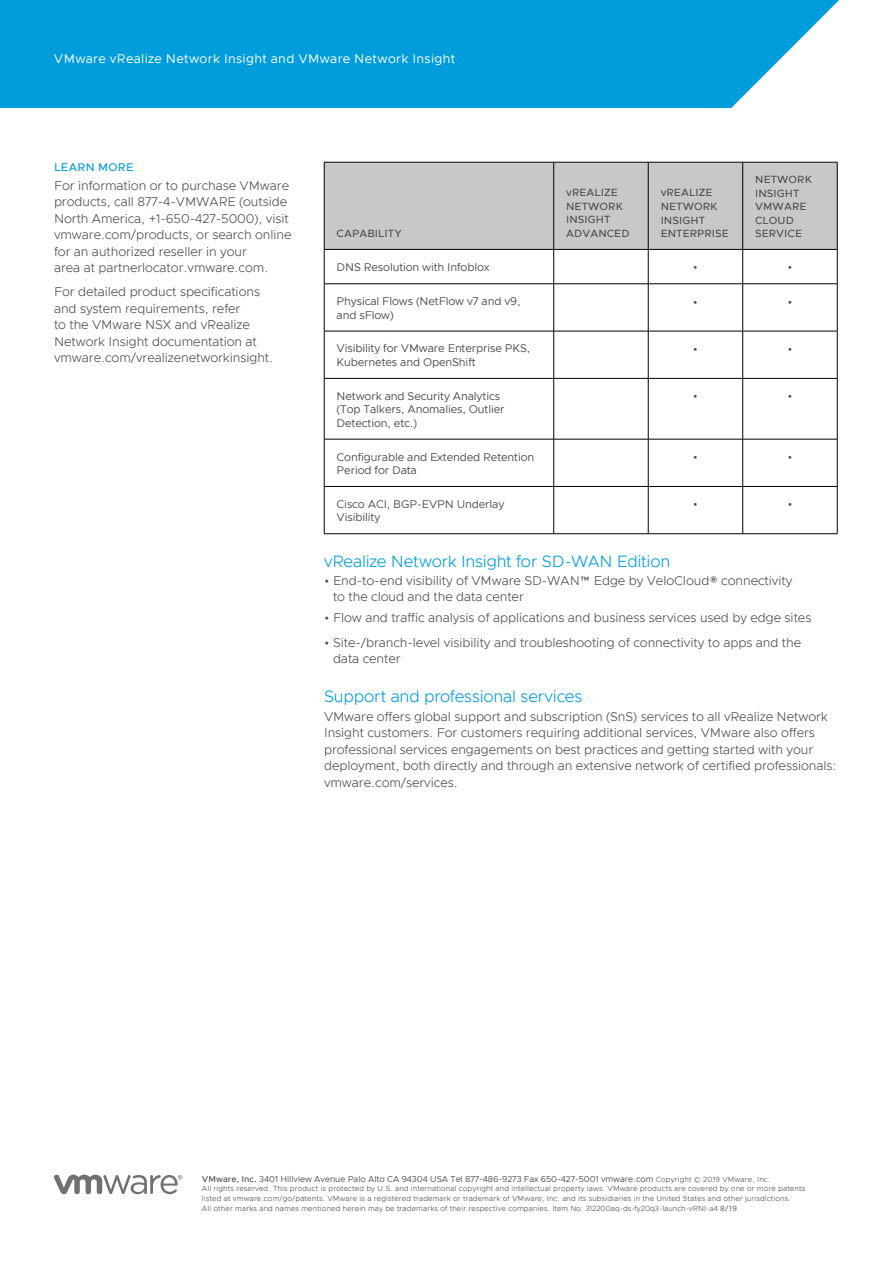
<style>
.page{position:relative;width:893px;height:1263px;background:#fff}
.page>*{position:absolute;margin:0;border:0;box-sizing:border-box;transform-origin:0 0}
.t1{font:300 16.5px "Metropolis";letter-spacing:-.01em;color:#009cdc}
.t2{font:300 12.75px/16.5px "Metropolis";letter-spacing:-.005em;color:#4d4d4f}
.t3{font:12.75px "Metropolis";letter-spacing:.025em;color:#fff}
.t4{font:300 12px "Metropolis";color:#4d4d4f}
.t5{font:11.25px/13.5px "Metropolis";letter-spacing:-.01em;color:#4d4d4f}
.t6{font:500 11.25px "Metropolis";letter-spacing:.03em;color:#009cdc}
.t7{font:500 10.5px/13.5px "Metropolis";letter-spacing:.01em;color:#4d4d4f}
.t8{font:8.7px "Metropolis";letter-spacing:-.005em;color:#4d4d4f}
.t9{font:300 7.5px/9.8px "Metropolis";letter-spacing:.015em;color:#4d4d4f}
.s1{font-weight:500}
.s2{font-weight:300;font-size:7.5px}
.s3{font-weight:400}
</style>
<div class="page">
<svg style="left:54px;top:1175px;width:129px;height:19px"></svg>
<div style="left:0;top:0;width:839px;height:108px;background:#009cdc"></div>
<div style="left:325px;top:163px;width:512px;height:86px;background:#c7c8ca"></div>
<svg style="left:325px;top:250px;width:512px;height:283px"></svg>
<hr style="left:324px;top:162px;width:230px;height:1px;background:#000">
<hr style="left:324px;top:162px;width:1px;height:87px;background:#000">
<hr style="left:554px;top:162px;width:94px;height:1px;background:#000">
<hr style="left:553px;top:162px;width:1px;height:87px;background:#000">
<hr style="left:648px;top:162px;width:95px;height:1px;background:#000">
<hr style="left:648px;top:162px;width:1px;height:87px;background:#000">
<hr style="left:743px;top:162px;width:94px;height:1px;background:#000">
<hr style="left:742px;top:162px;width:1px;height:87px;background:#000">
<hr style="left:837px;top:162px;width:1px;height:87px;background:#000">
<hr style="left:324px;top:249px;width:230px;height:1px;background:#000">
<hr style="left:324px;top:250px;width:1px;height:34px;background:#000">
<hr style="left:554px;top:249px;width:94px;height:1px;background:#000">
<hr style="left:553px;top:250px;width:1px;height:34px;background:#000">
<hr style="left:648px;top:249px;width:95px;height:1px;background:#000">
<hr style="left:648px;top:250px;width:1px;height:34px;background:#000">
<hr style="left:743px;top:249px;width:94px;height:1px;background:#000">
<hr style="left:742px;top:250px;width:1px;height:34px;background:#000">
<hr style="left:837px;top:250px;width:1px;height:34px;background:#000">
<hr style="left:324px;top:284px;width:230px;height:1px;background:#000">
<hr style="left:324px;top:284px;width:1px;height:47px;background:#000">
<hr style="left:554px;top:284px;width:94px;height:1px;background:#000">
<hr style="left:553px;top:284px;width:1px;height:47px;background:#000">
<hr style="left:648px;top:284px;width:95px;height:1px;background:#000">
<hr style="left:648px;top:284px;width:1px;height:47px;background:#000">
<hr style="left:743px;top:284px;width:94px;height:1px;background:#000">
<hr style="left:742px;top:284px;width:1px;height:47px;background:#000">
<hr style="left:837px;top:284px;width:1px;height:47px;background:#000">
<hr style="left:324px;top:331px;width:230px;height:1px;background:#000">
<hr style="left:324px;top:331px;width:1px;height:47px;background:#000">
<hr style="left:554px;top:331px;width:94px;height:1px;background:#000">
<hr style="left:553px;top:331px;width:1px;height:47px;background:#000">
<hr style="left:648px;top:331px;width:95px;height:1px;background:#000">
<hr style="left:648px;top:331px;width:1px;height:47px;background:#000">
<hr style="left:743px;top:331px;width:94px;height:1px;background:#000">
<hr style="left:742px;top:331px;width:1px;height:47px;background:#000">
<hr style="left:837px;top:331px;width:1px;height:47px;background:#000">
<hr style="left:324px;top:378px;width:230px;height:1px;background:#000">
<hr style="left:324px;top:379px;width:1px;height:60px;background:#000">
<hr style="left:554px;top:378px;width:94px;height:1px;background:#000">
<hr style="left:553px;top:379px;width:1px;height:60px;background:#000">
<hr style="left:648px;top:378px;width:95px;height:1px;background:#000">
<hr style="left:648px;top:379px;width:1px;height:60px;background:#000">
<hr style="left:743px;top:378px;width:94px;height:1px;background:#000">
<hr style="left:742px;top:379px;width:1px;height:60px;background:#000">
<hr style="left:837px;top:379px;width:1px;height:60px;background:#000">
<hr style="left:324px;top:439px;width:230px;height:1px;background:#000">
<hr style="left:324px;top:439px;width:1px;height:47px;background:#000">
<hr style="left:554px;top:439px;width:94px;height:1px;background:#000">
<hr style="left:553px;top:439px;width:1px;height:47px;background:#000">
<hr style="left:648px;top:439px;width:95px;height:1px;background:#000">
<hr style="left:648px;top:439px;width:1px;height:47px;background:#000">
<hr style="left:743px;top:439px;width:94px;height:1px;background:#000">
<hr style="left:742px;top:439px;width:1px;height:47px;background:#000">
<hr style="left:837px;top:439px;width:1px;height:47px;background:#000">
<hr style="left:324px;top:486px;width:230px;height:1px;background:#000">
<hr style="left:324px;top:487px;width:1px;height:46px;background:#000">
<hr style="left:554px;top:486px;width:94px;height:1px;background:#000">
<hr style="left:553px;top:487px;width:1px;height:46px;background:#000">
<hr style="left:648px;top:486px;width:95px;height:1px;background:#000">
<hr style="left:648px;top:487px;width:1px;height:46px;background:#000">
<hr style="left:743px;top:486px;width:94px;height:1px;background:#000">
<hr style="left:742px;top:487px;width:1px;height:46px;background:#000">
<hr style="left:837px;top:487px;width:1px;height:46px;background:#000">
<hr style="left:324px;top:533px;width:230px;height:1px;background:#000">
<hr style="left:554px;top:533px;width:94px;height:1px;background:#000">
<hr style="left:648px;top:533px;width:95px;height:1px;background:#000">
<hr style="left:743px;top:533px;width:94px;height:1px;background:#000">
<p class="t3" style="left:54px;top:50px;width:403px">VMware vRealize Network Insight and VMware Network Insight</p>
<p class="t6" style="left:54px;top:160px;width:81px">LEARN MORE</p>
<p class="t2" style="left:54px;top:177px;width:239px">For information or to purchase VMware products, call 877-4-VMWARE (outside North America, +1-650-427-5000), visit vmware.com/products, or search online for an authorized reseller in your<br>area at partnerlocator.vmware.com.</p>
<p class="t2" style="left:54px;top:284px;width:221px">For detailed product specifications and system requirements, refer<br>to the VMware NSX and vRealize Network Insight documentation at vmware.com/vrealizenetworkinsight.</p>
<p class="t7" style="left:337px;top:227px;width:67px">CAPABILITY</p>
<p class="t7" style="left:566px;top:186px;width:65px">vREALIZE<br>NETWORK<br>INSIGHT<br>ADVANCED</p>
<p class="t7" style="left:661px;top:186px;width:70px">vREALIZE<br>NETWORK<br>INSIGHT<br>ENTERPRISE</p>
<p class="t7" style="left:755px;top:173px;width:58px">NETWORK<br>INSIGHT<br>VMWARE<br>CLOUD<br>SERVICE</p>
<p class="t5" style="left:337px;top:260px;width:155px">DNS Resolution with Infoblox</p>
<p class="t4" style="left:693px;top:260px;width:7px">•</p>
<p class="t4" style="left:787px;top:260px;width:7px">•</p>
<p class="t5" style="left:337px;top:294px;width:185px">Physical Flows (NetFlow v7 and v9, and sFlow)</p>
<p class="t4" style="left:693px;top:294px;width:7px">•</p>
<p class="t4" style="left:787px;top:294px;width:7px">•</p>
<p class="t5" style="left:337px;top:342px;width:195px">Visibility for VMware Enterprise PKS,<br>Kubernetes and OpenShift</p>
<p class="t4" style="left:693px;top:341px;width:7px">•</p>
<p class="t4" style="left:787px;top:341px;width:7px">•</p>
<p class="t5" style="left:337px;top:389px;width:170px">Network and Security Analytics (Top Talkers, Anomalies, Outlier<br>Detection, etc.)</p>
<p class="t4" style="left:693px;top:389px;width:7px">•</p>
<p class="t4" style="left:787px;top:389px;width:7px">•</p>
<p class="t5" style="left:337px;top:450px;width:199px">Configurable and Extended Retention<br>Period for Data</p>
<p class="t4" style="left:693px;top:449px;width:7px">•</p>
<p class="t4" style="left:787px;top:449px;width:7px">•</p>
<p class="t5" style="left:337px;top:497px;width:169px">Cisco ACI, BGP-EVPN Underlay<br>Visibility</p>
<p class="t4" style="left:693px;top:497px;width:7px">•</p>
<p class="t4" style="left:787px;top:497px;width:7px">•</p>
<p class="t1" style="left:324px;top:551px;width:348px">vRealize Network Insight for SD-WAN Edition</p>
<p class="t2" style="left:333px;top:573px;width:461px;text-indent:-9px">• End-to-end visibility of VMware SD-WAN™ Edge by VeloCloud® connectivity to the cloud and the data center</p>
<p class="t2" style="left:324px;top:609px;width:489px">• Flow and traffic analysis of applications and business services used by edge sites</p>
<p class="t2" style="left:333px;top:635px;width:470px;text-indent:-9px">• Site-/branch-level visibility and troubleshooting of connectivity to apps and the data center</p>
<p class="t1" style="left:324px;top:686px;width:260px">Support and professional services</p>
<p class="t2" style="left:324px;top:708px;width:514px">VMware offers global support and subscription (SnS) services to all vRealize Network Insight customers. For customers requiring additional services, VMware also offers professional services engagements on best practices and getting started with your deployment, both directly and through an extensive network of certified professionals: vmware.com/services.</p>
<p class="t8" style="left:202px;top:1173px;width:570px"><span class="s1">VMware, Inc.</span> 3401 Hillview Avenue Palo Alto CA 94304 USA Tel 877-486-9273 Fax 650-427-5001 vmware.com <span class="s2">Copyright © 2019 VMware, Inc.</span></p>
<p class="t9" style="left:202px;top:1184px;width:605px">All rights reserved. This product is protected by U.S. and international copyright and intellectual property laws. VMware products are covered by one or more patents listed at vmware.com/go/patents. VMware is a registered trademark or trademark of VMware, Inc. and its subsidiaries in the United States and other jurisdictions.<br>All other marks and names mentioned herein may be trademarks of their respective companies. Item No: 312200aq-ds-fy20q3-launch-vRNI-a4 <span class="s3">8/19</span></p>
</div>
